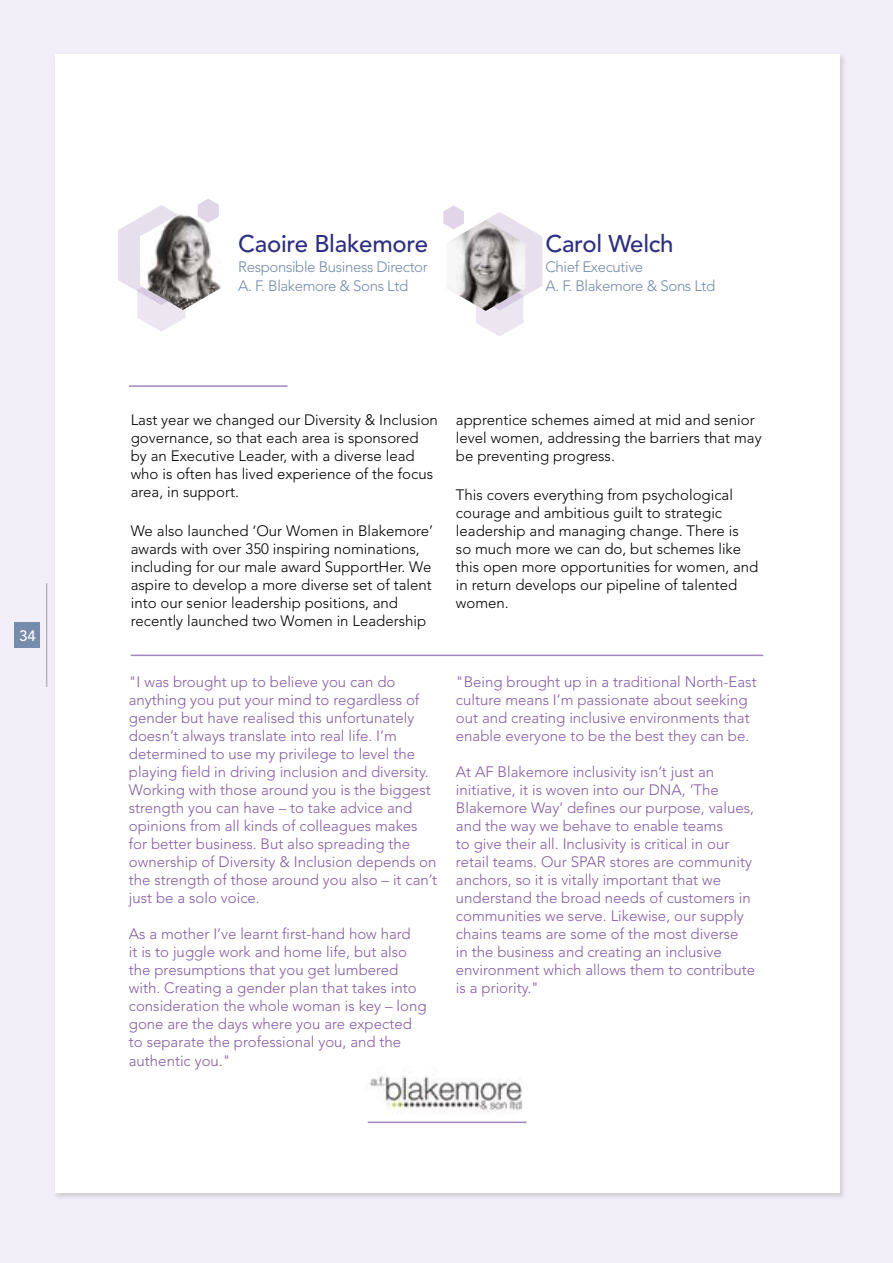
<style>
.page{position:relative;width:893px;height:1263px;background:#f2eef8}
.page>*{position:absolute;margin:0;border:0;box-sizing:border-box;transform-origin:0 0}
.t1{font:500 24px "Avenir LT Std";letter-spacing:-.01em;color:#2d2e83}
.t2{font:300 15px/18px "Avenir LT Std";color:#835da3}
.t3{font:300 15px/18px "Avenir LT Std";color:#000}
.t4{font:300 15px/19.5px "Avenir LT Std";letter-spacing:-.025em;color:#758caa}
.t5{font:500 15px "Avenir LT Std";color:#fff}
</style>
<div class="page">
<div style="left:55px;top:54px;width:785px;height:1139px;background:#fff"></div>
<div style="left:15px;top:622px;width:25px;height:26px;background:#758caa"></div>
<hr style="left:46px;top:583px;width:1px;height:104px;background:#9d9d9c">
<hr style="left:129px;top:385px;width:159px;height:2px;background:#a084bc">
<svg style="left:118px;top:198px;width:101px;height:134px"></svg>
<img style="left:140px;top:212px;width:81px;height:98px">
<svg style="left:443px;top:205px;width:99px;height:131px"></svg>
<img style="left:446px;top:220px;width:79px;height:91px">
<img style="left:369px;top:1076px;width:154px;height:38px">
<hr style="left:131px;top:655px;width:632px;height:1px;background:#a084bc">
<hr style="left:368px;top:1121px;width:158px;height:2px;background:#a084bc">
<p class="t5" style="left:19px;top:627px;width:18px">34</p>
<h1 class="t1" style="left:238px;top:230px;width:191px">Caoire Blakemore</h1>
<p class="t4" style="left:238px;top:257px;width:191px">Responsible Business Director<br>A. F. Blakemore &amp; Sons Ltd</p>
<h1 class="t1" style="left:545px;top:230px;width:130px">Carol Welch</h1>
<p class="t4" style="left:545px;top:257px;width:171px">Chief Executive<br>A. F. Blakemore &amp; Sons Ltd</p>
<p class="t3" style="left:131px;top:411px;width:309px">Last year we changed our Diversity &amp; Inclusion governance, so that each area is sponsored by an Executive Leader, with a diverse lead who is often has lived experience of the focus area, in support.</p>
<p class="t3" style="left:131px;top:522px;width:304px">We also launched ‘Our Women in Blakemore’ awards with over 350 inspiring nominations, including for our male award SupportHer. We aspire to develop a more diverse set of talent into our senior leadership positions, and recently launched two Women in Leadership</p>
<p class="t2" style="left:129px;top:672px;width:310px">"I was brought up to believe you can do anything you put your mind to regardless of gender but have realised this unfortunately doesn’t always translate into real life. I’m determined to use my privilege to level the playing field in driving inclusion and diversity.<br>Working with those around you is the biggest strength you can have – to take advice and opinions from all kinds of colleagues makes for better business. But also spreading the ownership of Diversity &amp; Inclusion depends on the strength of those around you also – it can’t just be a solo voice.</p>
<p class="t2" style="left:129px;top:924px;width:299px">As a mother I’ve learnt first-hand how hard<br>it is to juggle work and home life, but also the presumptions that you get lumbered with. Creating a gender plan that takes into consideration the whole woman is key – long gone are the days where you are expected to separate the professional you, and the</p>
<p class="t2" style="left:129px;top:1052px;width:103px">authentic you."</p>
<p class="t3" style="left:456px;top:411px;width:307px">apprentice schemes aimed at mid and senior level women, addressing the barriers that may be preventing progress.</p>
<p class="t3" style="left:456px;top:486px;width:304px">This covers everything from psychological courage and ambitious guilt to strategic leadership and managing change. There is<br>so much more we can do, but schemes like this open more opportunities for women, and in return develops our pipeline of talented women.</p>
<p class="t2" style="left:456px;top:672px;width:302px">"Being brought up in a traditional North-East culture means I’m passionate about seeking out and creating inclusive environments that enable everyone to be the best they can be.</p>
<p class="t2" style="left:456px;top:762px;width:301px">At AF Blakemore inclusivity isn’t just an initiative, it is woven into our DNA, ‘The Blakemore Way’ defines our purpose, values, and the way we behave to enable teams<br>to give their all. Inclusivity is critical in our retail teams. Our SPAR stores are community anchors, so it is vitally important that we understand the broad needs of customers in communities we serve. Likewise, our supply chains teams are some of the most diverse<br>in the business and creating an inclusive environment which allows them to contribute is a priority."</p>
</div>
